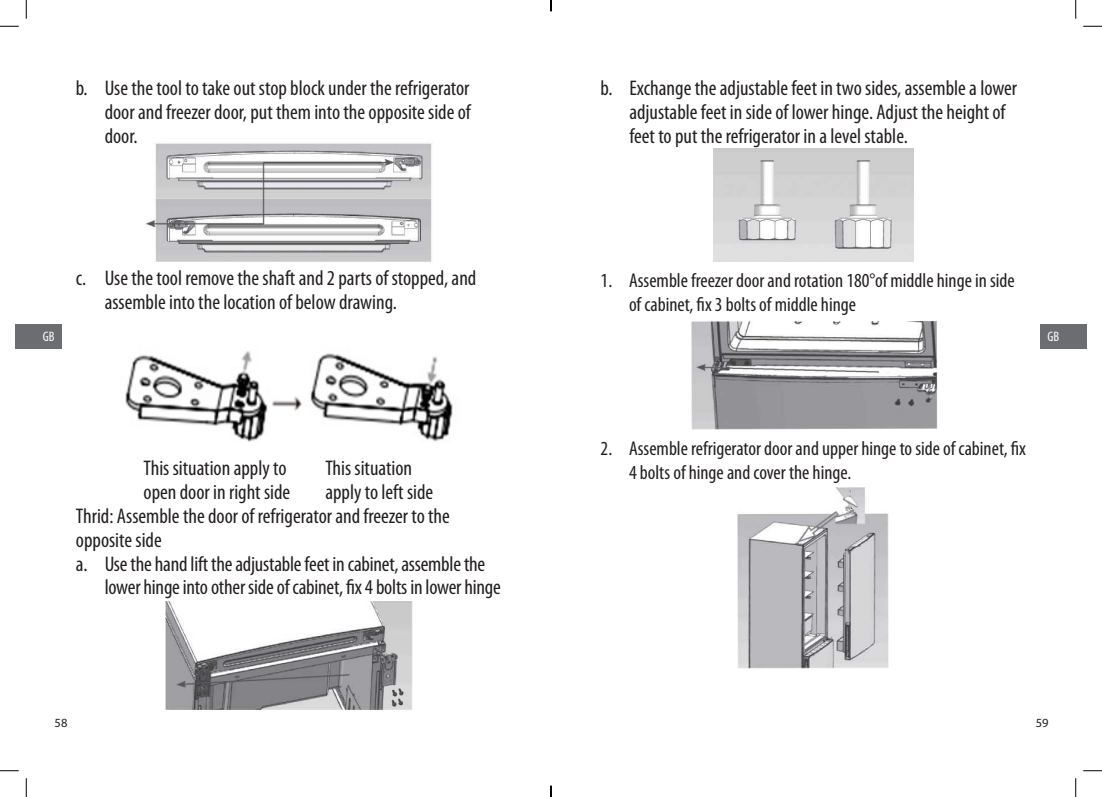
<style>
.page{position:relative;width:1102px;height:797px;background:#fff}
.page>*{position:absolute;margin:0;border:0;box-sizing:border-box;transform-origin:0 0}
.Body_4mm{font:condensed 21.25px/23.8px "Myriad Pro";color:#231f20}
.t1{font:condensed 20px/24px "Myriad Pro";color:#231f20}
.t2{font:condensed 13.75px "Myriad Pro";color:#fff}
.t3{font:12.5px "Myriad Pro";color:#231f20}
</style>
<div class="page">
<img style="left:146px;top:143px;width:286px;height:118px">
<img style="left:166px;top:601px;width:246px;height:108px">
<img style="left:713px;top:148px;width:200px;height:113px">
<img style="left:691px;top:322px;width:246px;height:107px">
<img style="left:737px;top:487px;width:151px;height:181px">
<div style="left:16px;top:323px;width:46px;height:25px;background:#6c6d70"></div>
<div style="left:1040px;top:323px;width:46px;height:25px;background:#6c6d70"></div>
<svg style="left:0;top:25px;width:19px;height:2px"></svg>
<svg style="left:1083px;top:25px;width:18px;height:2px"></svg>
<svg style="left:0;top:770px;width:19px;height:1px"></svg>
<svg style="left:1083px;top:770px;width:18px;height:1px"></svg>
<svg style="left:25px;top:0;width:2px;height:19px"></svg>
<svg style="left:25px;top:778px;width:2px;height:19px"></svg>
<svg style="left:1075px;top:0;width:1px;height:19px"></svg>
<svg style="left:1075px;top:778px;width:1px;height:19px"></svg>
<svg style="left:550px;top:785px;width:1px;height:12px"></svg>
<img style="left:125px;top:351px;width:328px;height:91px">
<p class="Body_4mm" style="left:105px;top:76px;width:367px;text-align:justify;text-indent:-29px">b. Use the tool to take out stop block under the refrigerator door and freezer door, put them into the opposite side of door.</p>
<p class="Body_4mm" style="left:105px;top:266px;width:373px;text-indent:-29px">c. Use the tool remove the shaft and 2 parts of stopped, and assemble into the location of below drawing.</p>
<p class="Body_4mm" style="left:629px;top:76px;width:389px;text-indent:-29px">b. Exchange the adjustable feet in two sides, assemble a lower adjustable feet in side of lower hinge. Adjust the height of feet to put the refrigerator in a level stable.</p>
<p class="t1" style="left:629px;top:268px;width:387px;text-indent:-28px">1. Assemble freezer door and rotation 180°of middle hinge in side of cabinet, fix 3 bolts of middle hinge</p>
<p class="t2" style="left:43px;top:328px;width:13px">GB</p>
<p class="t2" style="left:1047px;top:328px;width:13px">GB</p>
<p class="Body_4mm" style="left:143px;top:456px;width:148px">This situation apply to open door in right side</p>
<p class="Body_4mm" style="left:325px;top:456px;width:109px">This situation apply to left side</p>
<p class="Body_4mm" style="left:76px;top:504px;width:375px">Thrid: Assemble the door of refrigerator and freezer to the opposite side</p>
<p class="Body_4mm" style="left:105px;top:551px;width:398px;text-indent:-29px">a. Use the hand lift the adjustable feet in cabinet, assemble the lower hinge into other side of cabinet, fix 4 bolts in lower hinge</p>
<p class="t1" style="left:629px;top:435px;width:398px;text-indent:-28px">2. Assemble refrigerator door and upper hinge to side of cabinet, fix<br>4 bolts of hinge and cover the hinge.</p>
<p class="t3" style="left:55px;top:716px;width:14px">58</p>
<p class="t3" style="left:1035px;top:716px;width:14px">59</p>
</div>
